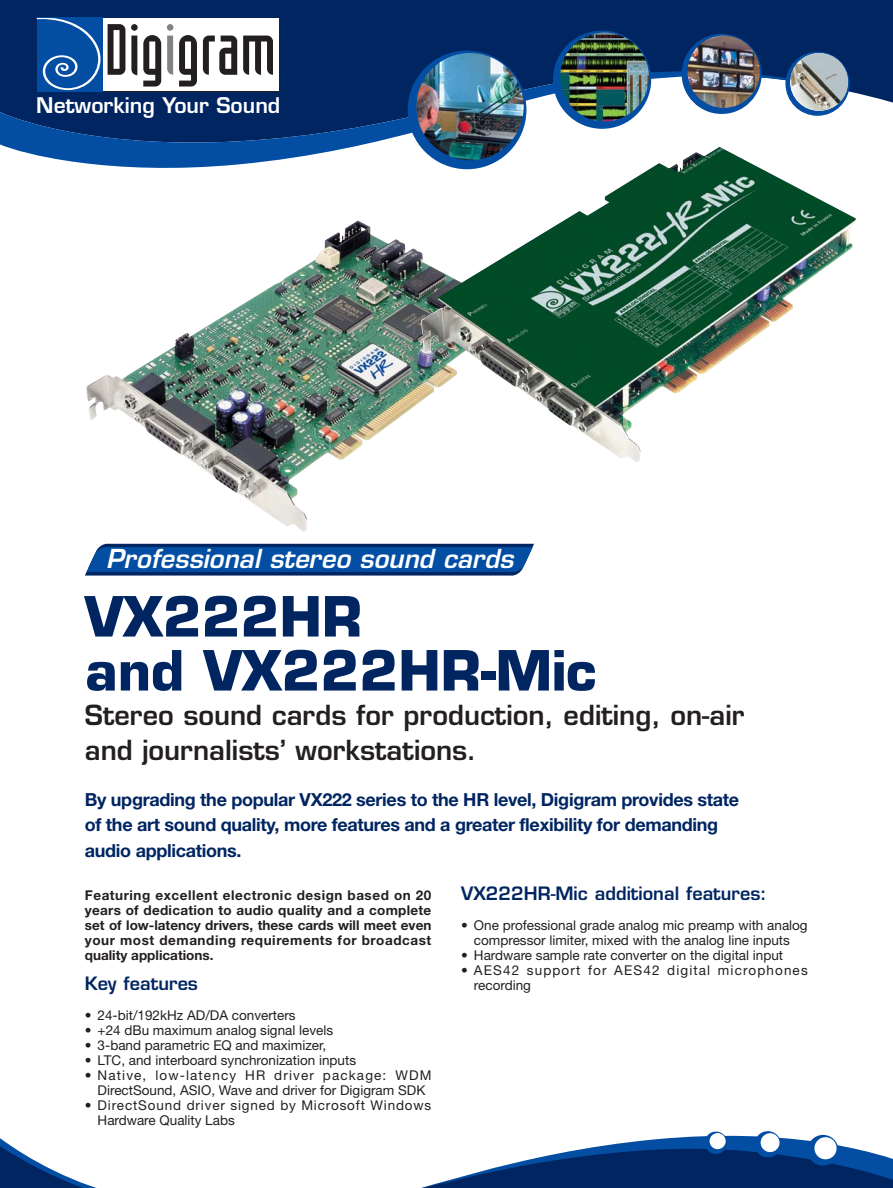
<style>
.page{position:relative;width:893px;height:1188px;background:#fff}
.page>*{position:absolute;margin:0;border:0;box-sizing:border-box;transform-origin:0 0}
.t1{font:700 54px/54px "Eurostile";color:#002561}
.t2{font:600 27px/34.5px "Eurostile";color:#231f20}
.t3{font:italic 600 25.5px "Eurostile";color:#fff}
.t4{font:600 21px "Eurostile";color:#fff}
.t5{font:700 18px/25.5px "Helvetica Neue";letter-spacing:-.015em;color:#002561}
.t6{font:600 18px "Eurostile";color:#002561}
.t7{font:13.5px/15px "Helvetica Neue";color:#231f20;text-align:center}
.t8{font:700 13.5px/15px "Helvetica Neue";letter-spacing:.035em;color:#231f20;text-align:justify}
.t9{font:13.5px/15px "Helvetica Neue";letter-spacing:.065em;color:#231f20}
.t10{font:13.5px/15px "Helvetica Neue";letter-spacing:.085em;color:#231f20}
</style>
<div class="page">
<div style="left:0;top:0;width:893px;height:113px;background:#002561"></div>
<svg style="left:0;top:66px;width:828px;height:102px"></svg>
<svg style="left:102px;top:18px;width:177px;height:74px"></svg>
<div style="left:102px;top:19px;width:177px;height:72px;background:#fff"></div>
<div style="left:37px;top:18px;width:65px;height:74px;background:#034ea2"></div>
<svg style="left:37px;top:17px;width:64px;height:73px"></svg>
<svg style="left:108px;top:24px;width:17px;height:51px"></svg>
<svg style="left:131px;top:36px;width:6px;height:39px"></svg>
<svg style="left:167px;top:36px;width:6px;height:39px"></svg>
<svg style="left:203px;top:36px;width:34px;height:39px"></svg>
<svg style="left:243px;top:36px;width:30px;height:39px"></svg>
<svg style="left:143px;top:35px;width:18px;height:52px"></svg>
<svg style="left:179px;top:35px;width:18px;height:52px"></svg>
<div style="left:167px;top:24px;width:6px;height:7px;background:#808285;border-radius:50%"></div>
<div style="left:131px;top:24px;width:7px;height:7px;background:#231f20;border-radius:50%"></div>
<div style="left:408px;top:51px;width:118px;height:118px;background:#034ea2;border-radius:50%"></div>
<svg style="left:553px;top:31px;width:98px;height:98px"></svg>
<div style="left:682px;top:34px;width:80px;height:80px;background:#034ea2;border-radius:50%"></div>
<svg style="left:785px;top:52px;width:65px;height:64px"></svg>
<img style="left:416px;top:53px;width:108px;height:107px;border-radius:50%">
<img style="left:560px;top:33px;width:89px;height:88px;border-radius:50%">
<img style="left:790px;top:53px;width:58px;height:58px;border-radius:50%">
<img style="left:687px;top:36px;width:73px;height:72px;border-radius:50%">
<svg style="left:421px;top:1131px;width:472px;height:57px"></svg>
<svg style="left:0;top:1138px;width:97px;height:50px"></svg>
<div style="left:808px;top:1135px;width:30px;height:31px;background:#034ea2;border-radius:50%"></div>
<div style="left:814px;top:1137px;width:23px;height:22px;background:#fff;border-radius:50%"></div>
<svg style="left:755px;top:1131px;width:26px;height:26px"></svg>
<div style="left:761px;top:1133px;width:18px;height:19px;background:#fff;border-radius:50%"></div>
<div style="left:705px;top:1132px;width:22px;height:22px;background:#034ea2;border-radius:50%"></div>
<div style="left:709px;top:1133px;width:17px;height:16px;background:#fff;border-radius:50%"></div>
<div style="left:85px;top:890px;width:346px;height:248px;background:#fff"></div>
<svg style="left:85px;top:544px;width:449px;height:32px;background:#0e4d99"></svg>
<img style="left:86px;top:221px;width:335px;height:311px">
<img style="left:421px;top:147px;width:435px;height:315px">
<h3 class="t4" style="left:36px;top:97px;width:246px">Networking Your Sound</h3>
<h3 class="t3" style="left:106px;top:549px;width:414px">Professional stereo sound cards</h3>
<h1 class="t1" style="left:85px;top:595px;width:513px">VX222HR<br>and VX222HR-Mic</h1>
<h2 class="t2" style="left:85px;top:701px;width:661px">Stereo sound cards for production, editing, on-air and journalists’ workstations.</h2>
<h3 class="t5" style="left:85px;top:788px;width:656px">By upgrading the popular VX222 series to the HR level, Digigram provides state of the art sound quality, more features and a greater flexibility for demanding audio applications.</h3>
<p class="t8" style="left:85px;top:889px;width:348px">Featuring excellent electronic design based on 20 years of dedication to audio quality and a complete set of low-latency drivers, these cards will meet even your most demanding requirements for broadcast quality applications.</p>
<h3 class="t6" style="left:85px;top:976px;width:115px">Key features</h3>
<p class="t7" style="left:85px;top:1009px;width:212px">• 24-bit/192kHz AD/DA converters</p>
<p class="t7" style="left:85px;top:1024px;width:250px">• +24 dBu maximum analog signal levels</p>
<p class="t7" style="left:85px;top:1039px;width:243px">• 3-band parametric EQ and maximizer,</p>
<p class="t7" style="left:85px;top:1054px;width:273px">• LTC, and interboard synchronization inputs</p>
<p class="t7" style="left:85px;top:1069px;width:348px">• Native, low-latency HR driver package: WDM<br>DirectSound, ASIO, Wave and driver for Digigram SDK</p>
<p class="t9" style="left:98px;top:1099px;width:335px;text-indent:-13px">• DirectSound driver signed by Microsoft Windows<br>Hardware Quality Labs</p>
<h3 class="t6" style="left:461px;top:886px;width:307px">VX222HR-Mic additional features:</h3>
<p class="t7" style="left:461px;top:919px;width:348px">• One professional grade analog mic preamp with analog compressor limiter, mixed with the analog line inputs</p>
<p class="t7" style="left:461px;top:949px;width:323px">• Hardware sample rate converter on the digital input</p>
<p class="t10" style="left:474px;top:964px;width:335px;text-indent:-13px">• AES42 support for AES42 digital microphones recording</p>
</div>
